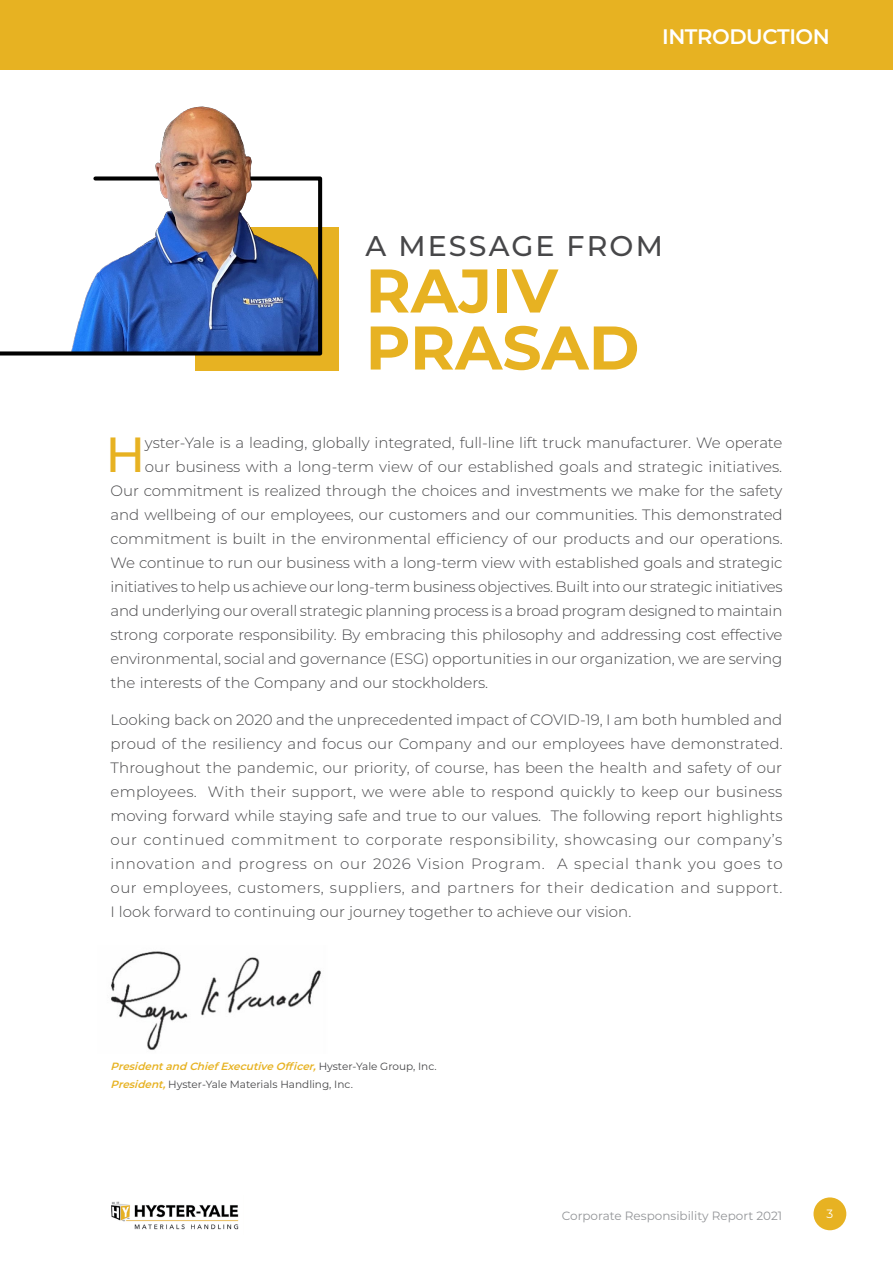
<style>
.page{position:relative;width:893px;height:1263px;background:#fff}
.page>*{position:absolute;margin:0;border:0;box-sizing:border-box;transform-origin:0 0}
.t1{font:700 61.5px/57px "Montserrat";color:#e7b222}
.t2{font:500 49.35px "Montserrat";color:#e7b222}
.t3{font:500 28.5px "Montserrat";letter-spacing:.075em;color:#474749}
.t4{font:600 21px "Montserrat";letter-spacing:-.02em;color:#fff}
.t5{font:300 15px/24px "Montserrat";letter-spacing:-.01em;color:#474749;text-align:justify}
.t6{font:12px "Montserrat";color:#939598}
.t7{font:12px "Montserrat";color:#fff}
.t8{font:10.5px/18px "Montserrat";color:#474749}
.s1{font-weight:600;font-style:italic;color:#e7b222}
</style>
<div class="page">
<div style="left:813px;top:1197px;width:33px;height:33px;background:#e7b222;border-radius:50%"></div>
<img style="left:111px;top:1201px;width:128px;height:29px">
<img style="left:111px;top:951px;width:210px;height:99px">
<div style="left:195px;top:228px;width:144px;height:143px;background:#e7b222"></div>
<svg style="left:0;top:176px;width:324px;height:180px"></svg>
<img style="left:119px;top:106px;width:193px;height:221px">
<div style="left:0;top:0;width:893px;height:69px;background:#e7b222"></div>
<h3 class="t4" style="left:662px;top:22px;width:169px">INTRODUCTION</h3>
<h3 class="t3" style="left:366px;top:225px;width:299px">A MESSAGE FROM</h3>
<h1 class="t1" style="left:366px;top:259px;width:275px">RAJIV<br>PRASAD</h1>
<h2 class="t2" style="left:105px;top:420px;width:42px">H</h2>
<p class="t5" style="left:145px;top:430px;width:639px">yster-Yale is a leading, globally integrated, full-line lift truck manufacturer. We operate</p>
<p class="t5" style="left:145px;top:454px;width:639px">our business with a long-term view of our established goals and strategic initiatives.</p>
<p class="t5" style="left:111px;top:478px;width:673px">Our commitment is realized through the choices and investments we make for the safety</p>
<p class="t5" style="left:111px;top:502px;width:674px">and wellbeing of our employees, our customers and our communities. This demonstrated</p>
<p class="t5" style="left:111px;top:526px;width:674px">commitment is built in the environmental efficiency of our products and our operations.</p>
<p class="t5" style="left:111px;top:550px;width:673px">We continue to run our business with a long-term view with established goals and strategic</p>
<p class="t5" style="left:111px;top:574px;width:674px">initiatives to help us achieve our long-term business objectives. Built into our strategic initiatives</p>
<p class="t5" style="left:111px;top:598px;width:673px">and underlying our overall strategic planning process is a broad program designed to maintain</p>
<p class="t5" style="left:111px;top:622px;width:673px">strong corporate responsibility. By embracing this philosophy and addressing cost effective</p>
<p class="t5" style="left:111px;top:646px;width:673px">environmental, social and governance (ESG) opportunities in our organization, we are serving</p>
<p class="t5" style="left:111px;top:670px;width:379px">the interests of the Company and our stockholders.</p>
<p class="t5" style="left:111px;top:708px;width:674px">Looking back on 2020 and the unprecedented impact of COVID-19, I am both humbled and proud of the resiliency and focus our Company and our employees have demonstrated.<br>Throughout the pandemic, our priority, of course, has been the health and safety of our employees. With their support, we were able to respond quickly to keep our business moving forward while staying safe and true to our values. The following report highlights our continued commitment to corporate responsibility, showcasing our company’s innovation and progress on our 2026 Vision Program. A special thank you goes to our employees, customers, suppliers, and partners for their dedication and support.<br>I look forward to continuing our journey together to achieve our vision.</p>
<p class="t8" style="left:111px;top:1057px;width:328px"><span class="s1">Presidentand ChiefExecutiveOfficer,</span>H y s t e r - Y a l e G r o u p , I n c .<br><span class="s1">President,</span>Hyster-Yale Materials Handling, Inc.</p>
<p class="t6" style="left:562px;top:1207px;width:222px">Corporate Responsibility Report 2021</p>
<p class="t7" style="left:826px;top:1205px;width:8px">3</p>
</div>
